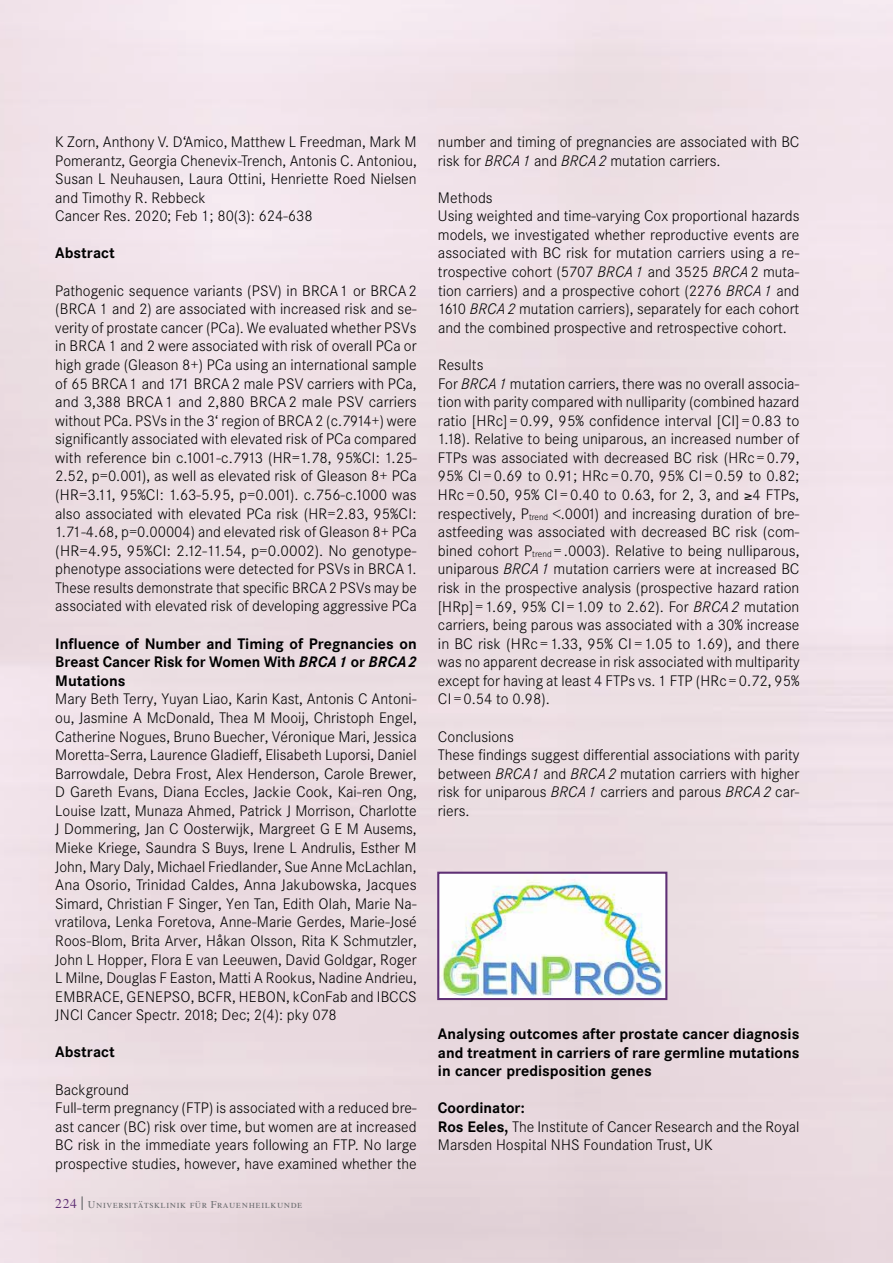
<style>
.page{position:relative;width:893px;height:1263px;background:#fff}
.page>*{position:absolute;margin:0;border:0;box-sizing:border-box;transform-origin:0 0}
.t1{font:300 15px/18.6px "Corporate SBQ";color:#000}
.t2{font:700 15px/18.6px "Corporate SBQ";color:#000;text-align:justify}
.t3{font:10.5px "Times LT Std";letter-spacing:.05em;color:#6d6e71}
.s1{font-style:italic}
.s2{font-size:13.5px;color:#5f3075}
.s3{font-weight:700;font-size:13.5px}
.s4{font-size:8.7px}
.s5{font-weight:700}
</style>
<div class="page">
<img style="left:440px;top:875px;width:224px;height:122px">
<div style="left:437px;top:872px;width:230px;height:128px;border:2px solid #5f3075"></div>
<p class="t1" style="left:55px;top:133px;width:363px">K Zorn, Anthony V. D‘Amico, Matthew L Freedman, Mark M Pomerantz, Georgia Chenevix-Trench, Antonis C. Antoniou, Susan L Neuhausen, Laura Ottini, Henriette Roed Nielsen and Timothy R. Rebbeck<br>Cancer Res. 2020; Feb 1; 80(3): 624-638</p>
<p class="t2" style="left:55px;top:244px;width:61px">Abstract</p>
<p class="t1" style="left:55px;top:282px;width:363px;text-align:justify">Pathogenic sequence variants (PSV) in BRCA 1 or BRCA 2 (BRCA 1 and 2) are associated with increased risk and se&shy;verity of prostate cancer (PCa). We evaluated whether PSVs in BRCA 1 and 2 were associated with risk of overall PCa or high grade (Gleason 8+) PCa using an international sample of 65 BRCA 1 and 171 BRCA 2 male PSV carriers with PCa, and 3,388 BRCA 1 and 2,880 BRCA 2 male PSV carriers without PCa. PSVs in the 3‘ region of BRCA 2 (c.7914+) were significantly associated with elevated risk of PCa compared with reference bin c.1001-c.7913 (HR=1.78, 95%CI: 1.25- 2.52, p=0.001), as well as elevated risk of Gleason 8+ PCa (HR=3.11, 95%CI: 1.63-5.95, p=0.001). c.756-c.1000 was also associated with elevated PCa risk (HR=2.83, 95%CI:<br>1.71-4.68, p=0.00004) and elevated risk of Gleason 8+ PCa (HR=4.95, 95%CI: 2.12-11.54, p=0.0002). No genotype&shy;phenotype associations were detected for PSVs in BRCA 1.<br>These results demonstrate that specific BRCA 2 PSVs may be associated with elevated risk of developing aggressive PCa</p>
<p class="t2" style="left:55px;top:634px;width:363px">Influence of Number and Timing of Pregnancies on Breast Cancer Risk for Women With <span class="s1">BRCA 1</span> or <span class="s1">BRCA 2<br></span>Mutations</p>
<p class="t1" style="left:55px;top:690px;width:363px;text-align:justify">Mary Beth Terry, Yuyan Liao, Karin Kast, Antonis C Antoni&shy;ou, Jasmine A McDonald, Thea M Mooij, Christoph Engel, Catherine Nogues, Bruno Buecher, Véronique Mari, Jessica Moretta-Serra, Laurence Gladieff, Elisabeth Luporsi, Daniel Barrowdale, Debra Frost, Alex Henderson, Carole Brewer, D Gareth Evans, Diana Eccles, Jackie Cook, Kai-ren Ong, Louise Izatt, Munaza Ahmed, Patrick J Morrison, Charlotte J Dommering, Jan C Oosterwijk, Margreet G E M Ausems, Mieke Kriege, Saundra S Buys, Irene L Andrulis, Esther M John, Mary Daly, Michael Friedlander, Sue Anne McLachlan, Ana Osorio, Trinidad Caldes, Anna Jakubowska, Jacques Simard, Christian F Singer, Yen Tan, Edith Olah, Marie Na&shy;vratilova, Lenka Foretova, Anne-Marie Gerdes, Marie-José Roos-Blom, Brita Arver, Håkan Olsson, Rita K Schmutzler, John L Hopper, Flora E van Leeuwen, David Goldgar, Roger L Milne, Douglas F Easton, Matti A Rookus, Nadine Andrieu, EMBRACE, GENEPSO, BCFR, HEBON, kConFab and IBCCS JNCI Cancer Spectr. 2018; Dec; 2(4): pky 078</p>
<p class="t2" style="left:55px;top:1043px;width:61px">Abstract</p>
<p class="t1" style="left:55px;top:1080px;width:363px">Background<br>Full-term pregnancy (FTP) is associated with a reduced bre&shy;ast cancer (BC) risk over time, but women are at increased BC risk in the immediate years following an FTP. No large prospective studies, however, have examined whether the</p>
<p class="t3" style="left:55px;top:1198px;width:249px"><span class="s2">224</span> <span class="s3">|</span> Universitätsklinik für Frauenheilkunde</p>
<p class="t1" style="left:438px;top:133px;width:363px">number and timing of pregnancies are associated with BC risk for <span class="s1">BRCA 1</span> and <span class="s1">BRCA 2</span> mutation carriers.</p>
<p class="t1" style="left:438px;top:189px;width:363px">Methods<br>Using weighted and time-varying Cox proportional hazards models, we investigated whether reproductive events are associated with BC risk for mutation carriers using a re&shy;trospective cohort (5707 <span class="s1">BRCA 1</span> and 3525 <span class="s1">BRCA</span> 2 muta&shy;tion carriers) and a prospective cohort (2276 <span class="s1">BRCA 1</span> and 1610 <span class="s1">BRCA 2</span> mutation carriers), separately for each cohort and the combined prospective and retrospective cohort.</p>
<p class="t1" style="left:438px;top:356px;width:363px">Results<br>For <span class="s1">BRCA 1</span> mutation carriers, there was no overall associa&shy;tion with parity compared with nulliparity (combined hazard ratio [HRc] = 0.99, 95% confidence interval [CI] = 0.83 to 1.18). Relative to being uniparous, an increased number of FTPs was associated with decreased BC risk (HRc = 0.79, 95% CI = 0.69 to 0.91; HRc = 0.70, 95% CI = 0.59 to 0.82; HRc = 0.50, 95% CI = 0.40 to 0.63, for 2, 3, and ≥4 FTPs, respectively, P<span class="s4">trend</span> &lt;.0001) and increasing duration of bre&shy;astfeeding was associated with decreased BC risk (com&shy;bined cohort P<span class="s4">trend</span> = .0003). Relative to being nulliparous, uniparous <span class="s1">BRCA 1</span> mutation carriers were at increased BC risk in the prospective analysis (prospective hazard ration [HRp] = 1.69, 95% CI = 1.09 to 2.62). For <span class="s1">BRCA 2</span> mutation carriers, being parous was associated with a 30% increase in BC risk (HRc = 1.33, 95% CI = 1.05 to 1.69), and there was no apparent decrease in risk associated with multiparity except for having at least 4 FTPs vs. 1 FTP (HRc = 0.72, 95% CI = 0.54 to 0.98).</p>
<p class="t1" style="left:438px;top:727px;width:363px">Conclusions<br>These findings suggest differential associations with parity between <span class="s1">BRCA1</span> and <span class="s1">BRCA 2</span> mutation carriers with higher risk for uniparous <span class="s1">BRCA 1</span> carriers and parous <span class="s1">BRCA 2</span> car&shy;riers.</p>
<p class="t2" style="left:438px;top:1025px;width:363px">Analysing outcomes after prostate cancer diagnosis and treatment in carriers of rare germline mutations in cancer predisposition genes</p>
<p class="t1" style="left:438px;top:1099px;width:363px"><span class="s5">Coordinator:<br>Ros Eeles,</span> The Institute of Cancer Research and the Royal<br>Marsden Hospital NHS Foundation Trust, UK</p>
</div>
